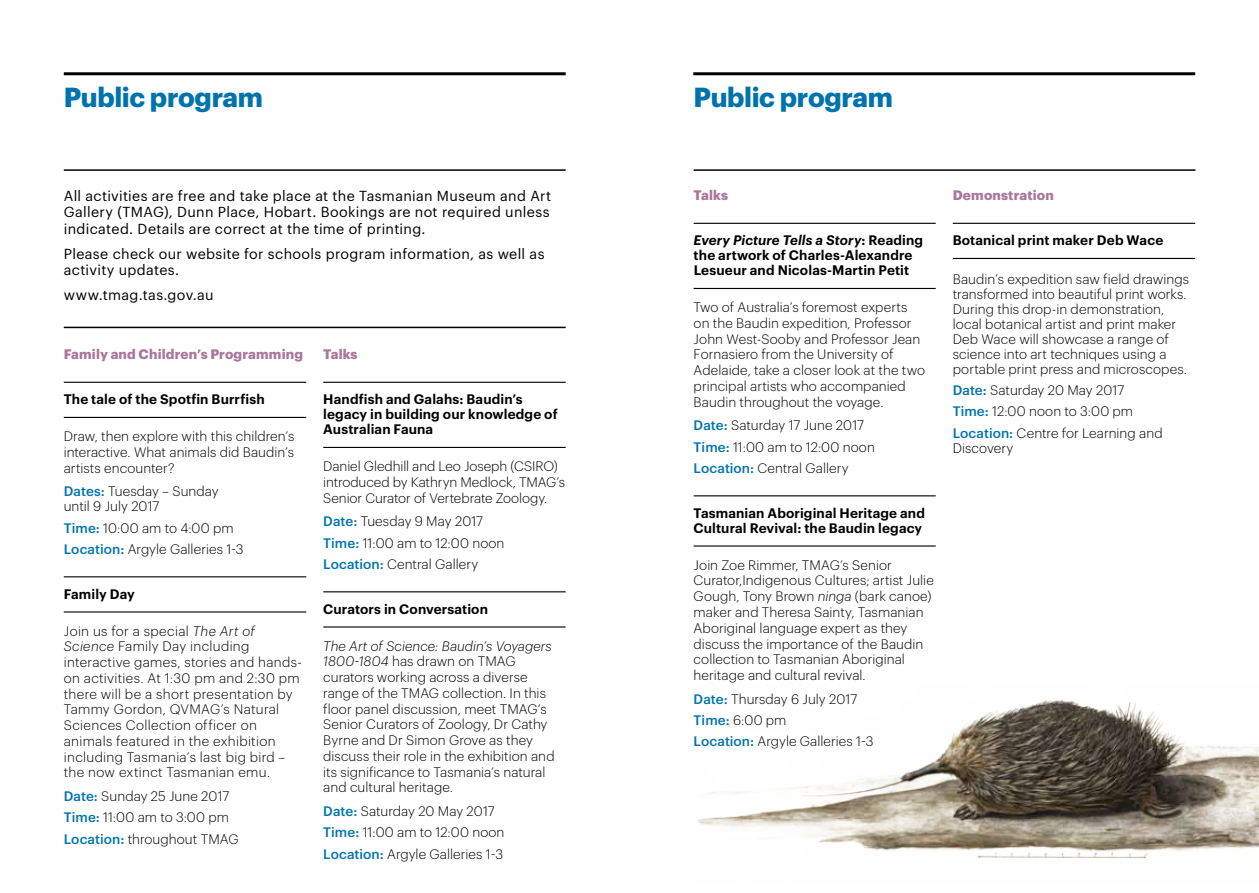
<style>
.page{position:relative;width:1259px;height:893px;background:#fff}
.page>*{position:absolute;margin:0;border:0;box-sizing:border-box;transform-origin:0 0}
.t1{font:700 27px "Graphik";letter-spacing:-.01em;color:#0073ad}
.t2{font:14.25px/16.5px "Graphik";letter-spacing:.025em;color:#000}
.t3{font:300 13.5px/15.8px "Graphik";letter-spacing:.005em;color:#000}
.t4{font:600 13.5px/15px "Graphik";letter-spacing:.01em;color:#000}
.t5{font:300 13.5px/15.8px "Graphik";letter-spacing:.025em;color:#000}
.t6{font:700 13.5px "Graphik";letter-spacing:.01em;color:#a9769c}
.s1{font-weight:500;color:#0073ad}
.s2{font-style:italic}
</style>
<div class="page">
<hr style="left:693px;top:72px;width:502px;height:3px;background:#000">
<hr style="left:64px;top:72px;width:502px;height:3px;background:#000">
<hr style="left:64px;top:169px;width:502px;height:2px;background:#000">
<hr style="left:693px;top:169px;width:502px;height:2px;background:#000">
<hr style="left:64px;top:327px;width:502px;height:1px;background:#000">
<hr style="left:693px;top:223px;width:242px;height:1px;background:#000">
<hr style="left:693px;top:288px;width:242px;height:1px;background:#000">
<hr style="left:693px;top:495px;width:242px;height:1px;background:#000">
<hr style="left:693px;top:545px;width:242px;height:2px;background:#000">
<hr style="left:64px;top:382px;width:242px;height:1px;background:#000">
<hr style="left:64px;top:417px;width:242px;height:1px;background:#000">
<hr style="left:64px;top:576px;width:242px;height:1px;background:#000">
<hr style="left:64px;top:611px;width:242px;height:1px;background:#000">
<hr style="left:323px;top:382px;width:243px;height:1px;background:#000">
<hr style="left:323px;top:447px;width:243px;height:1px;background:#000">
<hr style="left:323px;top:591px;width:243px;height:1px;background:#000">
<hr style="left:323px;top:626px;width:243px;height:1px;background:#000">
<hr style="left:952px;top:223px;width:243px;height:1px;background:#000">
<hr style="left:952px;top:258px;width:243px;height:1px;background:#000">
<img style="left:697px;top:699px;width:562px;height:161px">
<h1 class="t1" style="left:64px;top:77px;width:201px">Public program</h1>
<p class="t2" style="left:64px;top:186px;width:489px">All activities are free and take place at the Tasmanian M useum and Art<br>Gallery (TMAG), Dunn Place, Hobart. Bookings are not required unless indicated. Details are correct at the time of printing.</p>
<p class="t2" style="left:64px;top:244px;width:482px">Please check our website for schools program information, as well as activity updates.</p>
<p class="t2" style="left:64px;top:286px;width:151px">www.tmag.tas.gov.au</p>
<p class="t6" style="left:64px;top:344px;width:241px">Family and Children’s Programming</p>
<p class="t4" style="left:64px;top:391px;width:202px">The tale of the Spotfin Burrfish</p>
<p class="t3" style="left:64px;top:427px;width:232px;text-align:justify">Draw, then explore with this children’s interactive. What animals did Baudin’s artists encounter?</p>
<p class="t3" style="left:64px;top:483px;width:156px;line-height:15px"><span class="s1">Dates:</span> Tuesday – Sunday until 9 July 2017</p>
<p class="t3" style="left:64px;top:516px;width:181px;line-height:21.5px"><span class="s1">Time:</span> 10:00 am to 4:00 pm<br><span class="s1">Location:</span> Argyle Galleries 1-3</p>
<p class="t4" style="left:64px;top:585px;width:72px">Family Day</p>
<p class="t5" style="left:64px;top:622px;width:240px">Join us for a special <span class="s2">The Art of Science</span> Family Day including interactive games, stories and hands&shy;on activities. At 1:30 pm and 2:30 pm there will be a short presentation by Tammy Gordon, QVMAG’s Natural Sciences Collection officer on animals featured in the exhibition including Tasmania’s last big bird – the now extinct Tasmanian emu.</p>
<p class="t3" style="left:64px;top:784px;width:176px;line-height:21.5px"><span class="s1">Date:</span> Sunday 25 June 2017<br><span class="s1">Time:</span> 11:00 am to 3:00 pm<br><span class="s1">Location:</span> throughout TMAG</p>
<p class="t6" style="left:323px;top:344px;width:36px">Talks</p>
<p class="t4" style="left:323px;top:391px;width:236px">Handfish and Galahs: Baudin’s legacy in building our knowledge of<br>Australian Fauna</p>
<p class="t3" style="left:323px;top:457px;width:243px">Daniel Gledhill and Leo Joseph (CSIRO) introduced by Kathryn Medlock, TMAG’s<br>Senior Curator of Vertebrate Zoology.</p>
<p class="t3" style="left:323px;top:509px;width:183px;line-height:21.5px"><span class="s1">Date:</span> Tuesday 9 May 2017<br><span class="s1">Time:</span> 11:00 am to 12:00 noon<br><span class="s1">Location:</span> Central Gallery</p>
<p class="t4" style="left:323px;top:600px;width:166px">Curators in Conversation</p>
<p class="t3" style="left:323px;top:637px;width:233px"><span class="s2">The Art of Science: Baudin’s Voyagers 1800-1804</span> has drawn on TMAG curators working across a diverse range of the TMAG collection. In this floor panel discussion, meet TMAG’s Senior Curators of Zoology, Dr Cathy Byrne and Dr Simon Grove as they discuss their role in the exhibition and its significance to Tasmania’s natural and cultural heritage.</p>
<p class="t3" style="left:323px;top:799px;width:183px;line-height:21.5px"><span class="s1">Date:</span> Saturday 20 May 2017<br><span class="s1">Time:</span> 11:00 am to 12:00 noon<br><span class="s1">Location:</span> Argyle Galleries 1-3</p>
<h1 class="t1" style="left:693px;top:77px;width:201px">Public program</h1>
<p class="t6" style="left:693px;top:185px;width:36px">Talks</p>
<p class="t4" style="left:693px;top:232px;width:231px"><span class="s2">Every Picture Tells a Story</span>: Reading the artwork of Charles-Alexandre<br>Lesueur and Nicolas-Martin Petit</p>
<p class="t3" style="left:693px;top:298px;width:233px">Two of Australia’s foremost experts on the Baudin expedition, Professor John West-Sooby and Professor Jean Fornasiero from the University of Adelaide, take a closer look at the two principal artists who accompanied Baudin throughout the voyage.</p>
<p class="t3" style="left:693px;top:413px;width:183px;line-height:21.5px"><span class="s1">Date:</span> Saturday 17 June 2017<br><span class="s1">Time:</span> 11:00 am to 12:00 noon<br><span class="s1">Location:</span> Central Gallery</p>
<p class="t4" style="left:693px;top:504px;width:233px">Tasmanian Aboriginal Heritage and<br>Cultural Revival: the Baudin legacy</p>
<p class="t3" style="left:693px;top:556px;width:242px">Join Zoe Rimmer, TMAG’s Senior Curator,Indigenous Cultures; artist Julie Gough, Tony Brown <span class="s2">ninga</span> (bark canoe) maker and Theresa Sainty, Tasmanian Aboriginal language expert as they discuss the importance of the Baudin collection to Tasmanian Aboriginal heritage and cultural revival.</p>
<p class="t3" style="left:693px;top:687px;width:181px;line-height:21.5px"><span class="s1">Date:</span> Thursday 6 July 2017<br><span class="s1">Time:</span> 6:00 pm<br><span class="s1">Location:</span> Argyle Galleries 1-3</p>
<p class="t6" style="left:952px;top:185px;width:103px">Demonstration</p>
<p class="t4" style="left:952px;top:232px;width:212px">Botanical print maker Deb Wace</p>
<p class="t3" style="left:952px;top:270px;width:238px;line-height:15px">Baudin’s expedition saw field drawings transformed into beautiful print works.<br>During this drop-in demonstration, local botanical artist and print maker Deb Wace will showcase a range of science into art techniques using a portable print press and microscopes.</p>
<p class="t3" style="left:952px;top:378px;width:211px;line-height:21.5px"><span class="s1">Date:</span> Saturday 20 May 2017<br><span class="s1">Time:</span> 12:00 noon to 3:00 pm<br><span class="s1">Location:</span> Centre for Learning and</p>
<p class="t3" style="left:952px;top:439px;width:62px">Discovery</p>
</div>
